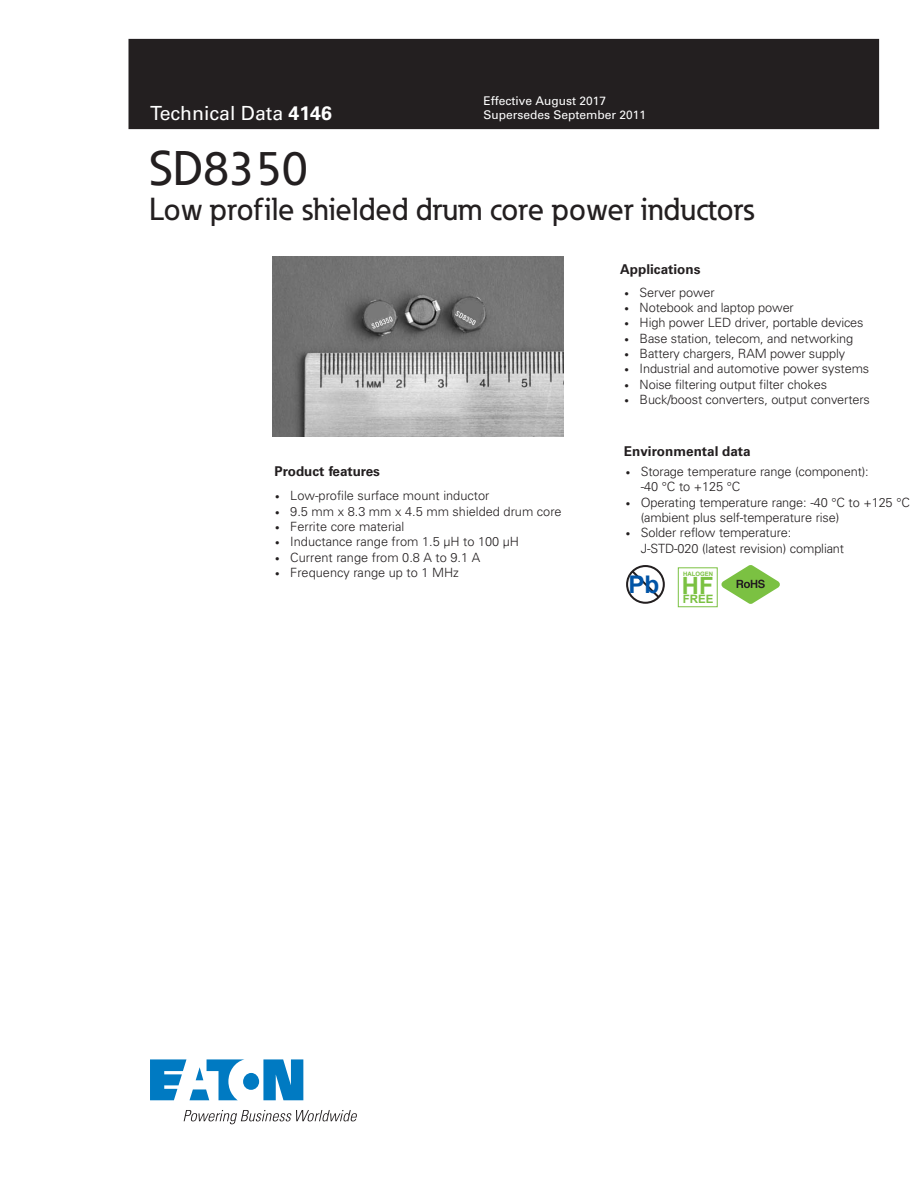
<style>
.page{position:relative;width:918px;height:1188px;background:#fff}
.page>*{position:absolute;margin:0;border:0;box-sizing:border-box;transform-origin:0 0}
.t1{font:500 48px "Eaton";color:#231f20}
.t2{font:500 31.5px "Eaton";color:#231f20}
.t3{font:700 24.3px "Arial";color:#0154a6}
.t4{font:700 23.7px "Arial";color:#7bc142}
._00_Application{font:19.5px "Univers LT Std";color:#fff}
._01_Head2{font:700 13.5px "Univers LT Std";color:#231f20}
.t5{font:300 12.75px/15.3px "Univers";letter-spacing:-.01em;color:#231f20}
.t6{font:12px/14.4px "Univers LT Std";color:#fff}
.t7{font:700 11.55px "Arial";color:#7bc142}
.t8{font:700 6px "Arial";color:#7bc142}
.s1{font-weight:700}
.s2{font-size:9px}
</style>
<div class="page">
<div style="left:129px;top:39px;width:750px;height:90px;background:#231f20"></div>
<svg style="left:150px;top:1059px;width:153px;height:41px"></svg>
<svg style="left:184px;top:1110px;width:173px;height:14px"></svg>
<svg style="left:626px;top:565px;width:39px;height:39px"></svg>
<svg style="left:721px;top:565px;width:59px;height:39px"></svg>
<div style="left:678px;top:568px;width:39px;height:39px;border:1px solid #7bc142"></div>
<img style="left:272px;top:257px;width:292px;height:179px">
<p class="_00_Application" style="left:150px;top:102px;width:183px">Technical Data <span class="s1">4146</span></p>
<p class="t6" style="left:484px;top:94px;width:164px">Effective August 2017<br>Supersedes September 2011</p>
<p class="t1" style="left:149px;top:138px;width:160px">SD8350</p>
<p class="t2" style="left:149px;top:190px;width:607px">Low profile shielded drum core power inductors</p>
<p class="_01_Head2" style="left:620px;top:261px;width:82px">Applications</p>
<p class="_01_Head2" style="left:275px;top:463px;width:107px">Product features</p>
<p class="t5" style="left:275px;top:488px;width:216px"><span class="s2">•</span> Low-profile surface mount inductor</p>
<p class="t5" style="left:275px;top:504px;width:288px"><span class="s2">•</span> 9.5 mm x 8.3 mm x 4.5 mm shielded drum core</p>
<p class="t5" style="left:275px;top:519px;width:131px"><span class="s2">•</span> Ferrite core material</p>
<p class="t5" style="left:275px;top:534px;width:245px"><span class="s2">•</span> Inductance range from 1.5 µH to 100 µH</p>
<p class="t5" style="left:275px;top:549px;width:206px"><span class="s2">•</span> Current range from 0.8 A to 9.1 A</p>
<p class="t5" style="left:275px;top:565px;width:185px"><span class="s2">•</span> Frequency range up to 1 MHz</p>
<p class="t5" style="left:625px;top:285px;width:92px"><span class="s2">•</span> Server power</p>
<p class="t5" style="left:625px;top:300px;width:171px"><span class="s2">•</span> Notebook and laptop power</p>
<p class="t5" style="left:625px;top:315px;width:241px"><span class="s2">•</span> High power LED driver, portable devices</p>
<p class="t5" style="left:625px;top:331px;width:230px"><span class="s2">•</span> Base station, telecom, and networking</p>
<p class="t5" style="left:625px;top:346px;width:222px"><span class="s2">•</span> Battery chargers, RAM power supply</p>
<p class="t5" style="left:625px;top:361px;width:246px"><span class="s2">•</span> Industrial and automotive power systems</p>
<p class="t5" style="left:625px;top:376px;width:204px"><span class="s2">•</span> Noise filtering output filter chokes</p>
<p class="t5" style="left:625px;top:392px;width:247px"><span class="s2">•</span> Buck/boost converters, output converters</p>
<p class="_01_Head2" style="left:624px;top:443px;width:128px">Environmental data</p>
<p class="t5" style="left:641px;top:464px;width:230px;text-indent:-15px"><span class="s2">•</span> Storage temperature range (component): -40 °C to +125 °C</p>
<p class="t5" style="left:641px;top:494px;width:271px;text-indent:-15px"><span class="s2">•</span> Operating temperature range: -40 °C to +125 °C (ambient plus self-temperature rise)</p>
<p class="t5" style="left:641px;top:525px;width:205px;text-indent:-15px"><span class="s2">•</span> Solder reflow temperature:<br>J-STD-020 (latest revision) compliant</p>
<h3 class="t3" style="left:628px;top:568px;width:33px">Pb</h3>
<p class="t8" style="left:683px;top:570px;width:32px">HALOGEN</p>
<h3 class="t4" style="left:682px;top:570px;width:33px">HF</h3>
<p class="t7" style="left:683px;top:591px;width:32px">FREE</p>
</div>
